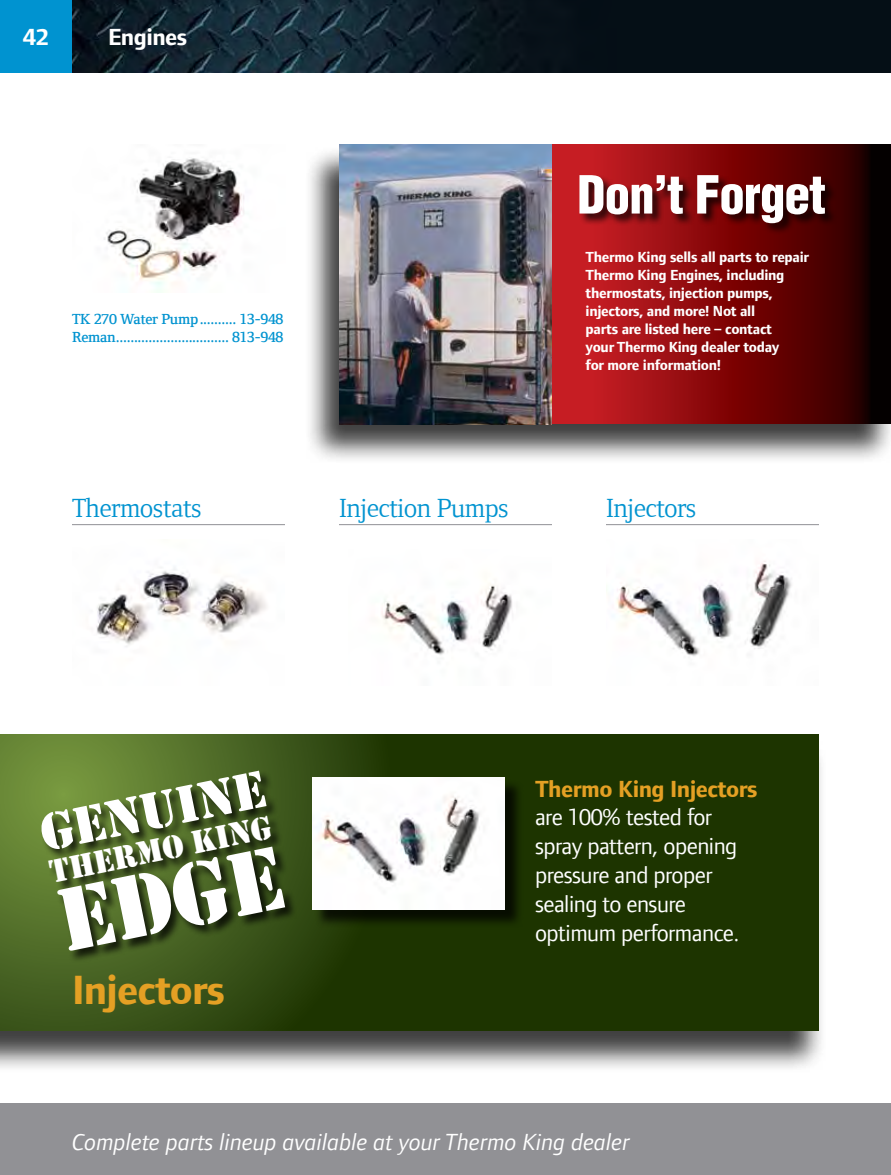
<style>
.page{position:relative;width:891px;height:1175px;background:#fff}
.page>*{position:absolute;margin:0;border:0;box-sizing:border-box;transform-origin:0 0}
.t1{font:93px "Stencil";color:#fff}
.t2{font:54.3px "Stencil";color:#fff}
.t3{font:900 condensed 51.15px "Helvetica";letter-spacing:-.02em;color:#fff}
.t4{font:700 42px "Foundry Form Sans";letter-spacing:-.02em;color:#e4a024}
.t5{font:33.6px "Stencil";color:#fff}
.t6{font:27px "Foundry Form Serif Book OSF";letter-spacing:-.02em;color:#0093d0}
.t7{font:24px/28.8px "Foundry Form Sans";letter-spacing:-.02em;color:#fff}
.t8{font:italic 24px "Foundry Form Sans";color:#fff}
.t9{font:700 24px "Foundry Form Sans";letter-spacing:-.02em;color:#e4a024}
.t10{font:700 24px "Foundry Form Sans";letter-spacing:-.02em;color:#fff}
.t11{font:700 15px/18px "Foundry Form Sans";letter-spacing:-.02em;color:#fff}
.t12{font:600 15px/18px "Foundry Form Serif";letter-spacing:-.02em;color:#0093d0}
</style>
<div class="page">
<img style="left:72px;top:0;width:819px;height:72px">
<div style="left:0;top:0;width:72px;height:72px;background:#0093d0"></div>
<div style="left:0;top:1104px;width:891px;height:70px;background:#919195"></div>
<img style="left:96px;top:567px;width:171px;height:80px">
<img style="left:381px;top:584px;width:131px;height:71px">
<img style="left:616px;top:561px;width:176px;height:95px">
<hr style="left:72px;top:524px;width:213px;height:1px;background:#919195">
<hr style="left:339px;top:524px;width:213px;height:1px;background:#919195">
<hr style="left:606px;top:524px;width:213px;height:1px;background:#919195">
<div style="left:303px;top:144px;width:588px;height:319px;background:#000;opacity:.75"></div>
<svg style="left:552px;top:145px;width:339px;height:278px;background:#790a0c"></svg>
<img style="left:339px;top:144px;width:213px;height:280px">
<div style="left:579px;top:174px;width:258px;height:61px;background:#000;opacity:.75"></div>
<img style="left:104px;top:158px;width:141px;height:134px">
<div style="left:0;top:735px;width:826px;height:337px;background:#000;opacity:.75"></div>
<svg style="left:0;top:734px;width:819px;height:296px;background:#294109"></svg>
<div style="left:41px;top:770px;width:257px;height:192px;background:#000;opacity:.75"></div>
<div style="left:314px;top:779px;width:210px;height:148px;background:#000;opacity:.75"></div>
<img style="left:312px;top:777px;width:193px;height:132px">
<h3 class="t10" style="left:23px;top:23px;width:27px">42</h3>
<h3 class="t10" style="left:108px;top:23px;width:81px">Engines</h3>
<p class="t12" style="left:72px;top:310px;width:213px">TK 270 Water Pump.......... 13-948<br>Reman............................... 813-948</p>
<h3 class="t3" style="left:577px;top:162px;width:250px">Don’t Forget</h3>
<p class="t11" style="left:586px;top:247px;width:225px">Thermo King sells all parts to repair<br>Thermo King Engines, including thermostats, injection pumps, injectors, and more! Not all<br>parts are listed here – contact<br>your Thermo King dealer today<br>for more information!</p>
<h3 class="t6" style="left:72px;top:493px;width:131px">Thermostats</h3>
<h3 class="t6" style="left:339px;top:493px;width:171px">Injection Pumps</h3>
<h3 class="t6" style="left:606px;top:493px;width:92px">Injectors</h3>
<h2 class="t2" style="left:34px;top:803px;width:230px;rotate:-12deg">GENUINE</h2>
<h3 class="t5" style="left:46px;top:854px;width:204px;rotate:-12deg">thermo King</h3>
<h1 class="t1" style="left:49px;top:868px;width:229px;rotate:-11deg">EDGE</h1>
<h3 class="t4" style="left:72px;top:966px;width:155px">Injectors</h3>
<h3 class="t9" style="left:535px;top:775px;width:224px">Thermo King Injectors</h3>
<h3 class="t7" style="left:535px;top:802px;width:206px">are 100% tested for spray pattern, opening pressure and proper sealing to ensure optimum performance.</h3>
<h3 class="t8" style="left:72px;top:1128px;width:559px">Complete parts lineup available at your Thermo King dealer</h3>
</div>
